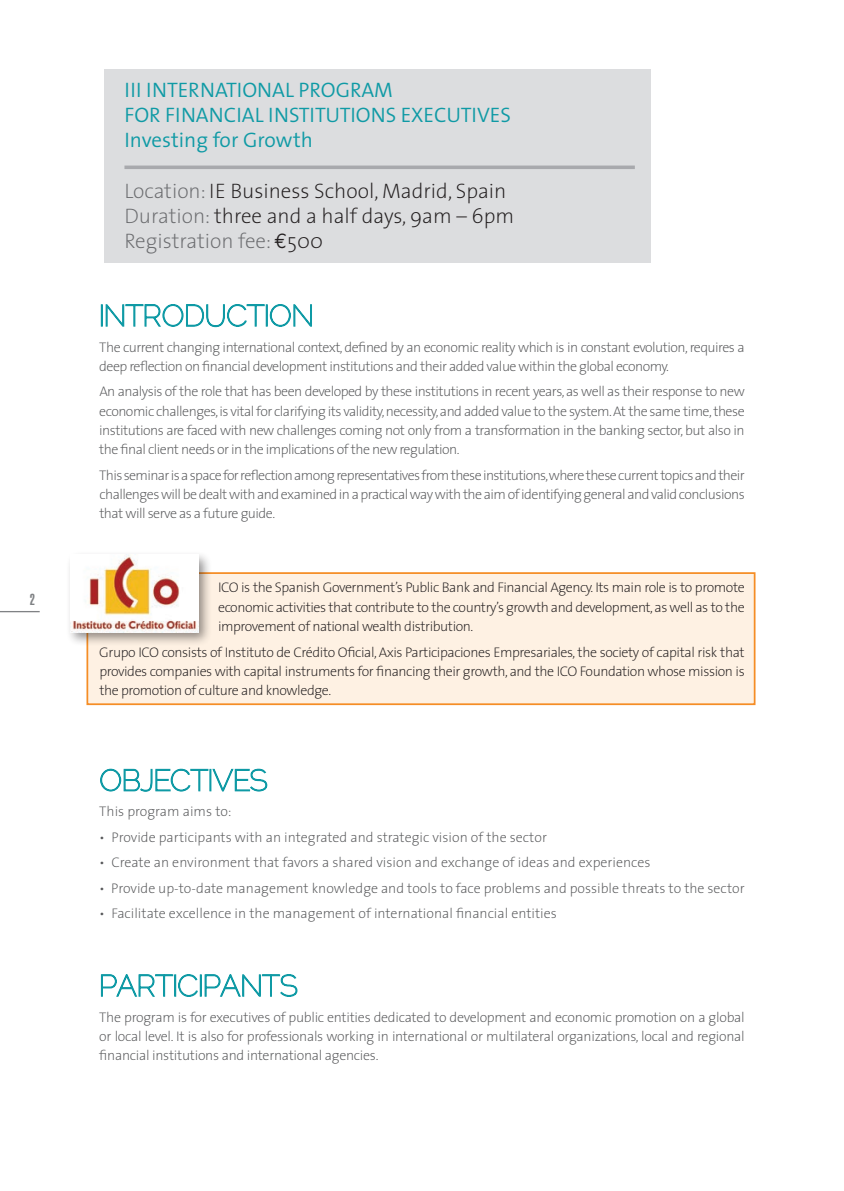
<style>
.page{position:relative;width:844px;height:1191px;background:#fff}
.page>*{position:absolute;margin:0;border:0;box-sizing:border-box;transform-origin:0 0}
.t1{font:200 21px/25.2px "The Sans";color:#231f20}
.t2{font:300 21px/25.2px "The Sans";color:#0f9aa5}
.t3{font:900 extra-condensed 15.75px "Helvetica";color:#808285}
.t4{font:200 14px/19.2px "The Sans";letter-spacing:-.02em;color:#57585a;text-align:justify}
.t5{font:200 14px/19.2px "The Sans";letter-spacing:-.03em;color:#231f20;text-align:justify}
.t6{font:200 14px "The Sans";color:#57585a}
.s1{color:#6c6d70}
.s2{font-family:"Euro Mono";font-weight:400}
</style>
<div class="page">
<hr style="left:0;top:611px;width:40px;height:1px;background:#808285">
<div style="left:105px;top:69px;width:545px;height:194px;background:#dcdddf"></div>
<svg style="left:100px;top:768px;width:168px;height:24px"></svg>
<svg style="left:100px;top:974px;width:198px;height:23px"></svg>
<svg style="left:124px;top:165px;width:510px;height:4px;background:#afb0b3"></svg>
<div style="left:101px;top:304px;width:2px;height:23px;border:1px solid #0f9aa5"></div>
<svg style="left:105px;top:304px;width:207px;height:24px"></svg>
<div style="left:86px;top:572px;width:669px;height:133px;background:#fef1e3;border:2px solid #f58d25"></div>
<div style="left:66px;top:550px;width:146px;height:96px;background:#231f20;opacity:.5"></div>
<img style="left:71px;top:555px;width:127px;height:77px">
<p class="t3" style="left:30px;top:590px;width:7px">2</p>
<h1 class="t2" style="left:124px;top:76px;width:388px">III INTERNATIONAL PROGRAM<br>FOR FINANCIAL INSTITUTIONS EXECUTIVES<br>Investing for Growth</h1>
<h1 class="t1" style="left:124px;top:177px;width:391px"><span class="s1">Location:</span> IE Business School, Madrid, Spain<br><span class="s1">Duration:</span> three and a half days, 9am – 6pm<br><span class="s1">Registration fee:</span> <span class="s2">€</span>500</h1>
<p class="t4" style="left:99px;top:337px;width:646px">The current changing international context, defined by an economic reality which is in constant evolution, requires a deep reflection on financial development institutions and their added value within the global economy.</p>
<p class="t4" style="left:99px;top:381px;width:646px">An analysis ofthe role that has been developed by these institutions in recent years, as well as their response to new economic challenges,is vital for clarifying its validity,necessity,and added value to the system.At the same time,these institutions are faced with new challenges coming not only from a transformation in the banking sector, but also in the final client needs or in the implications ofthe new regulation.</p>
<p class="t4" style="left:99px;top:465px;width:646px">Thisseminarisaspaceforreflectionamongrepresentativesfrom theseinstitutions,where thesecurrent topicsand their challengeswillbedealt withandexaminedinapracticalwaywith theaimofidentifyinggeneralandvalidconclusions that will serve as a future guide.</p>
<p class="t5" style="left:218px;top:577px;width:528px">ICO is the Spanish Government’s Public Bank and Financial Agency. Its main role is to promote economic activities that contribute to the country’s growth and development,as well as to the improvement of national wealth distribution.</p>
<p class="t5" style="left:99px;top:641px;width:646px">Grupo ICO consists of Instituto de Crédito Oficial, Axis Participaciones Empresariales, the society of capital risk that provides companies with capital instruments for financing their growth, and the ICO Foundation whose mission is the promotion of culture and knowledge.</p>
<p class="t6" style="left:99px;top:800px;width:134px">This program aims to:</p>
<p class="t6" style="left:99px;top:825px;width:449px">• Provide participants with an integrated and strategic vision of the sector</p>
<p class="t6" style="left:99px;top:851px;width:552px">• Create an environment that favors a shared vision and exchange of ideas and experiences</p>
<p class="t6" style="left:99px;top:876px;width:646px">• Provide up-to-date management knowledge and tools to face problems and possible threats to the sector</p>
<p class="t6" style="left:99px;top:902px;width:459px">• Facilitate excellence in the management of international financial entities</p>
<p class="t4" style="left:99px;top:1006px;width:646px">The program is for executives of public entities dedicated to development and economic promotion on a global or local level. It is also for professionals working in international or multilateral organizations, local and regional financial institutions and international agencies.</p>
</div>
